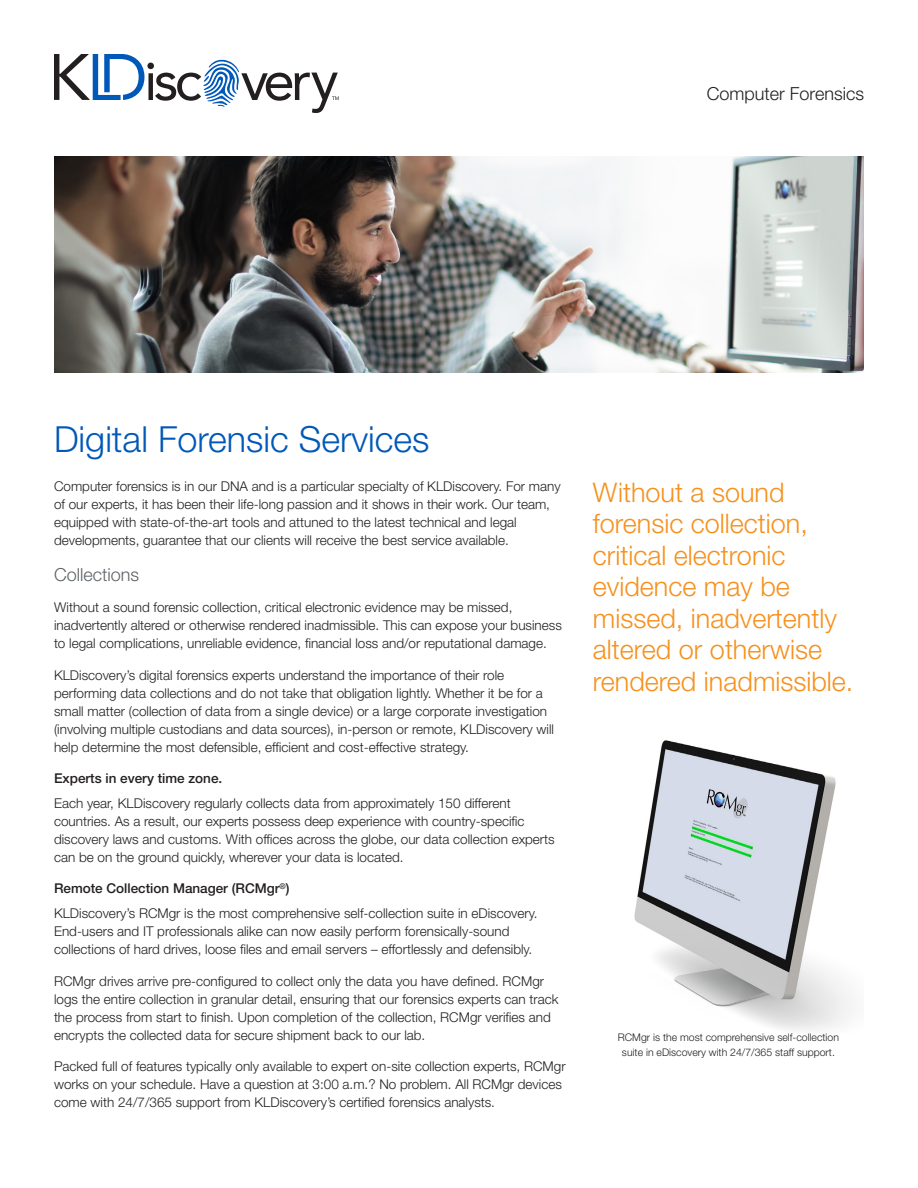
<style>
.page{position:relative;width:918px;height:1188px;background:#fff}
.page>*{position:absolute;margin:0;border:0;box-sizing:border-box;transform-origin:0 0}
.Headline{font:300 36px "Helvetica Neue LT Std";color:#0058b8}
.Feature_Callout{font:300 27px/31.5px "Helvetica Neue LT Std";color:#f6911e}
.t1{font:300 18px "Helvetica Neue LT Std";color:#231f20}
.Subhead_1{font:300 18px "Helvetica Neue LT Std";color:#5e6367}
.Body{font:300 13.5px/18px "Helvetica Neue LT Std";color:#231f20}
.Subhead_2{font:500 13.5px "Helvetica Neue LT Std";color:#231f20}
.Chart_Footer{font:300 10.5px/15px "Helvetica Neue LT Std";color:#231f20;text-align:center}
</style>
<div class="page">
<svg style="left:54px;top:54px;width:285px;height:59px"></svg>
<img style="left:54px;top:157px;width:810px;height:216px">
<img style="left:634px;top:740px;width:218px;height:291px">
<h3 class="t1" style="left:707px;top:83px;width:159px">Computer Forensics</h3>
<p class="Headline" style="left:54px;top:417px;width:377px">Digital Forensic Services</p>
<p class="Body" style="left:54px;top:476px;width:508px">Computer forensics is in our DNA and is a particular specialty of KLDiscovery. For many of our experts, it has been their life-long passion and it shows in their work. Our team, equipped with state-of-the-art tools and attuned to the latest technical and legal developments, guarantee that our clients will receive the best service available.</p>
<p class="Subhead_1" style="left:54px;top:563px;width:87px">Collections</p>
<p class="Body" style="left:54px;top:598px;width:509px">Without a sound forensic collection, critical electronic evidence may be missed, inadvertently altered or otherwise rendered inadmissible. This can expose your business to legal complications, unreliable evidence, financial loss and/or reputational damage.</p>
<p class="Body" style="left:54px;top:665px;width:502px">KLDiscovery’s digital forensics experts understand the importance of their role performing data collections and do not take that obligation lightly. Whether it be for a small matter (collection of data from a single device) or a large corporate investigation (involving multiple custodians and data sources), in-person or remote, KLDiscovery will help determine the most defensible, efficient and cost-effective strategy.</p>
<p class="Subhead_2" style="left:54px;top:770px;width:170px">Experts in every time zone.</p>
<p class="Body" style="left:54px;top:794px;width:502px">Each year, KLDiscovery regularly collects data from approximately 150 different countries. As a result, our experts possess deep experience with country-specific discovery laws and customs. With offices across the globe, our data collection experts can be on the ground quickly, wherever your data is located.</p>
<p class="Subhead_2" style="left:54px;top:880px;width:237px">Remote Collection Manager (RCMgr<sup>®</sup>)</p>
<p class="Body" style="left:54px;top:904px;width:485px">KLDiscovery’s RCMgr is the most comprehensive self-collection suite in eDiscovery.<br>End-users and IT professionals alike can now easily perform forensically-sound collections of hard drives, loose files and email servers – effortlessly and defensibly.</p>
<p class="Body" style="left:54px;top:971px;width:506px">RCMgr drives arrive pre-configured to collect only the data you have defined. RCMgr logs the entire collection in granular detail, ensuring that our forensics experts can track the process from start to finish. Upon completion of the collection, RCMgr verifies and encrypts the collected data for secure shipment back to our lab.</p>
<p class="Body" style="left:54px;top:1057px;width:513px">Packed full of features typically only available to expert on-site collection experts, RCMgr works on your schedule. Have a question at 3:00 a.m.? No problem. All RCMgr devices come with 24/7/365 support from KLDiscovery’s certified forensics analysts.</p>
<p class="Feature_Callout" style="left:593px;top:476px;width:262px">Without a sound forensic collection, critical electronic evidence may be missed, inadvertently altered or otherwise rendered inadmissible.</p>
<p class="Chart_Footer" style="left:618px;top:1030px;width:223px">RCMgr is the most comprehensive self-collection suite in eDiscovery with 24/7/365 staff support.</p>
</div>
